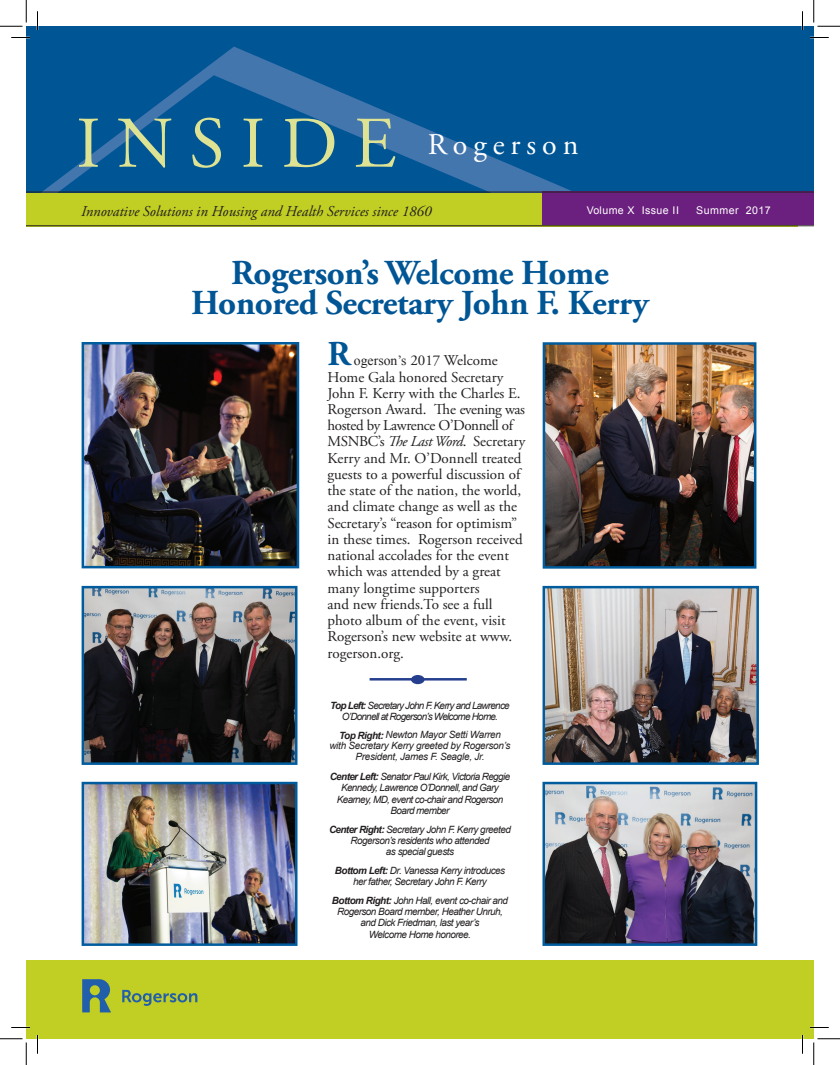
<style>
.page{position:relative;width:840px;height:1065px;background:#fff}
.page>*{position:absolute;margin:0;border:0;box-sizing:border-box;transform-origin:0 0}
.t1{font:72.5px "Adobe Garamond Pro";letter-spacing:.22em;color:#dee394}
.t2{font:700 35px/30px "Adobe Garamond Pro";letter-spacing:-.01em;color:#005595;text-align:center}
.t3{font:30px "Adobe Garamond Pro";letter-spacing:.2em;color:#fff}
.t4{font:15px/16.2px "Adobe Garamond Pro";color:#231f20}
.t5{font:italic 15px "Adobe Garamond Pro";color:#231f20}
.t6{font:10.62px "Arial";letter-spacing:.04em;color:#fff}
.t7{font:italic 10px/11.2px "Arial";letter-spacing:-.05em;color:#231f20;text-align:center}
.t8{font:italic 10px/11.2px "Arial";letter-spacing:-.025em;color:#231f20;text-align:center}
.t9{font:italic 10px/11.2px "Arial";letter-spacing:-.075em;color:#231f20;text-align:center}
.s1{font-family:"Times New Roman";font-size:13.75px}
.s2{font-style:italic}
.s3{font-weight:700}
</style>
<div class="page">
<div style="left:26px;top:26px;width:788px;height:167px;background:#005595"></div>
<svg style="left:39px;top:47px;width:537px;height:145px"></svg>
<div style="left:26px;top:193px;width:772px;height:34px;background:#c1ce23"></div>
<div style="left:542px;top:192px;width:272px;height:33px;background:#6b1f7e"></div>
<hr style="left:26px;top:192px;width:788px;height:1px;background:#231f20">
<hr style="left:26px;top:225px;width:788px;height:1px;background:#231f20">
<div style="left:26px;top:960px;width:788px;height:79px;background:#c1ce23"></div>
<svg style="left:82px;top:979px;width:29px;height:33px"></svg>
<svg style="left:122px;top:990px;width:75px;height:16px"></svg>
<img style="left:546px;top:345px;width:207px;height:221px">
<div style="left:543px;top:342px;width:213px;height:227px;border:2px solid #005c9d"></div>
<img style="left:85px;top:345px;width:211px;height:220px">
<div style="left:82px;top:342px;width:217px;height:226px;border:2px solid #005c9d"></div>
<img style="left:545px;top:785px;width:209px;height:158px">
<div style="left:542px;top:782px;width:215px;height:164px;border:2px solid #005c9d"></div>
<img style="left:85px;top:785px;width:210px;height:158px">
<div style="left:82px;top:782px;width:216px;height:164px;border:2px solid #005c9d"></div>
<img style="left:546px;top:589px;width:210px;height:173px">
<div style="left:543px;top:586px;width:216px;height:179px;border:2px solid #005c9d"></div>
<img style="left:85px;top:589px;width:210px;height:173px">
<div style="left:82px;top:586px;width:216px;height:179px;border:2px solid #005c9d"></div>
<hr style="left:370px;top:678px;width:97px;height:3px;background:#253f8e">
<div style="left:411px;top:675px;width:14px;height:9px;background:#253f8e;border-radius:50%"></div>
<svg style="left:11px;top:37px;width:19px;height:1px"></svg>
<svg style="left:810px;top:37px;width:19px;height:1px"></svg>
<svg style="left:11px;top:1027px;width:19px;height:1px"></svg>
<svg style="left:810px;top:1027px;width:19px;height:1px"></svg>
<svg style="left:37px;top:11px;width:1px;height:19px"></svg>
<svg style="left:37px;top:1035px;width:1px;height:19px"></svg>
<svg style="left:802px;top:11px;width:1px;height:19px"></svg>
<svg style="left:802px;top:1035px;width:1px;height:19px"></svg>
<svg style="left:0;top:0;width:27px;height:27px"></svg>
<svg style="left:0;top:1039px;width:27px;height:26px"></svg>
<svg style="left:814px;top:0;width:26px;height:27px"></svg>
<svg style="left:814px;top:1039px;width:26px;height:26px"></svg>
<h1 class="t1" style="left:76px;top:100px;width:321px">INSIDE</h1>
<h3 class="t3" style="left:428px;top:127px;width:152px">Rogerson</h3>
<p class="t5" style="left:81px;top:202px;width:352px">Innovative Solutions in Housing and Health Services since 1860</p>
<p class="t6" style="left:587px;top:203px;width:94px">Volume X Issue II</p>
<p class="t6" style="left:696px;top:203px;width:76px">Summer 2017</p>
<h2 class="t2" style="left:191px;top:259px;width:459px">Rogerson’s Welcome Home<br>Honored Secretary John F. Kerry</h2>
<h2 class="t2" style="left:328px;top:340px;width:25px">R</h2>
<p class="t4" style="left:328px;top:353px;width:199px;text-indent:26px"><span class="s1">ogerson’s</span> 2017 Welcome<br>Home Gala honored Secretary<br>John F. Kerry with the Charles E.<br>Rogerson Award. The evening was hosted by Lawrence O’Donnell of<br>MSNBC’s <span class="s2">The Last Word</span>. Secretary<br>Kerry and Mr. O’Donnell treated guests to a powerful discussion of the state of the nation, the world, and climate change as well as the<br>Secretary’s “reason for optimism” in these times. Rogerson received national accolades for the event which was attended by a great many longtime supporters<br>and new friends.To see a full photo album of the event, visit<br>Rogerson’s new website at www. rogerson.org.</p>
<p class="t9" style="left:330px;top:700px;width:181px"><span class="s3">Top Left:</span> Secretary John F. Kerry and Lawrence<br>O’Donnell at Rogerson’s Welcome Home.</p>
<p class="t8" style="left:329px;top:729px;width:183px"><span class="s3">Top Right:</span> Newton Mayor Setti Warren with Secretary Kerry greeted by Rogerson’s<br>President, James F. Seagle, Jr.</p>
<p class="t7" style="left:330px;top:771px;width:182px"><span class="s3">Center Left:</span> Senator Paul Kirk, Victoria Reggie Kennedy, Lawrence O’Donnell, and Gary Kearney, MD, event co-chair and Rogerson Board member</p>
<p class="t7" style="left:329px;top:824px;width:183px"><span class="s3">Center Right:</span> Secretary John F. Kerry greeted<br>Rogerson’s residents who attended<br>as special guests</p>
<p class="t7" style="left:335px;top:865px;width:172px"><span class="s3">Bottom Left:</span> Dr. Vanessa Kerry introduces her father, Secretary John F. Kerry</p>
<p class="t7" style="left:332px;top:895px;width:178px"><span class="s3">Bottom Right:</span> John Hall, event co-chair and Rogerson Board member, Heather Unruh, and Dick Friedman, last year’s<br>Welcome Home honoree.</p>
</div>
